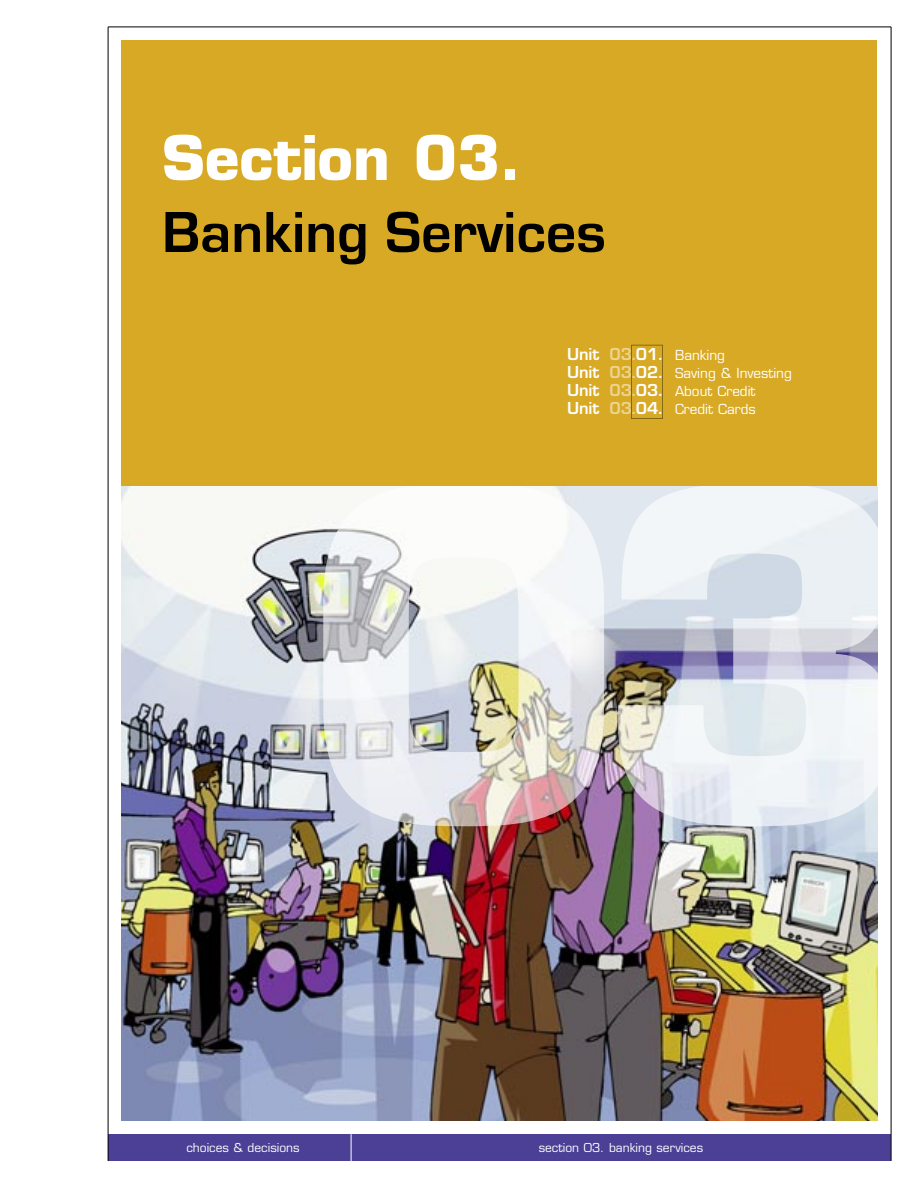
<style>
.page{position:relative;width:918px;height:1188px;background:#fff}
.page>*{position:absolute;margin:0;border:0;box-sizing:border-box;transform-origin:0 0}
.t1{font:700 60px "Eurostile";color:#000}
.t2{font:700 60px "Eurostile";color:#fff}
.t3{font:700 18px "Eurostile";color:#fff}
.t4{font:13.5px/18px "Eurostile";color:#fff}
.t5{font:12px "Eurostile";color:#fff}
.s1{color:#ebd492}
.s2{font-weight:400;font-size:13.5px}
.s3{font-weight:700;font-size:18px}
.s4{font-weight:700;font-size:18px;color:#ebd492}
</style>
<div class="page">
<img style="left:122px;top:486px;width:756px;height:634px">
<img style="left:323px;top:486px;width:555px;height:340px">
<div style="left:108px;top:1134px;width:783px;height:27px;background:#4b3f96"></div>
<div style="left:122px;top:40px;width:756px;height:446px;background:#d8a925"></div>
<hr style="left:108px;top:27px;width:783px;height:1px;background:#000">
<hr style="left:108px;top:27px;width:1px;height:1134px;background:#000">
<hr style="left:891px;top:27px;width:1px;height:1134px;background:#000">
<svg style="left:351px;top:1134px;width:1px;height:27px"></svg>
<svg style="left:631px;top:345px;width:32px;height:74px"></svg>
<h1 class="t2" style="left:162px;top:135px;width:361px">Section 03.</h1>
<h1 class="t1" style="left:162px;top:212px;width:445px">Banking Services</h1>
<h2 class="t3" style="left:567px;top:348px;width:159px">Unit <span class="s1">03.</span>01. <span class="s2">Banking</span></h2>
<p class="t4" style="left:567px;top:365px;width:226px"><span class="s3">Unit</span> <span class="s4">03.</span><span class="s3">02.</span> Saving &amp; Investing<br><span class="s3">Unit</span> <span class="s4">03.</span><span class="s3">03.</span> About Credit<br><span class="s3">Unit</span> <span class="s4">03.</span><span class="s3">04.</span> Credit Cards</p>
<p class="t5" style="left:186px;top:1143px;width:115px">choices &amp; decisions</p>
<p class="t5" style="left:539px;top:1143px;width:166px">section 03. banking services</p>
</div>
